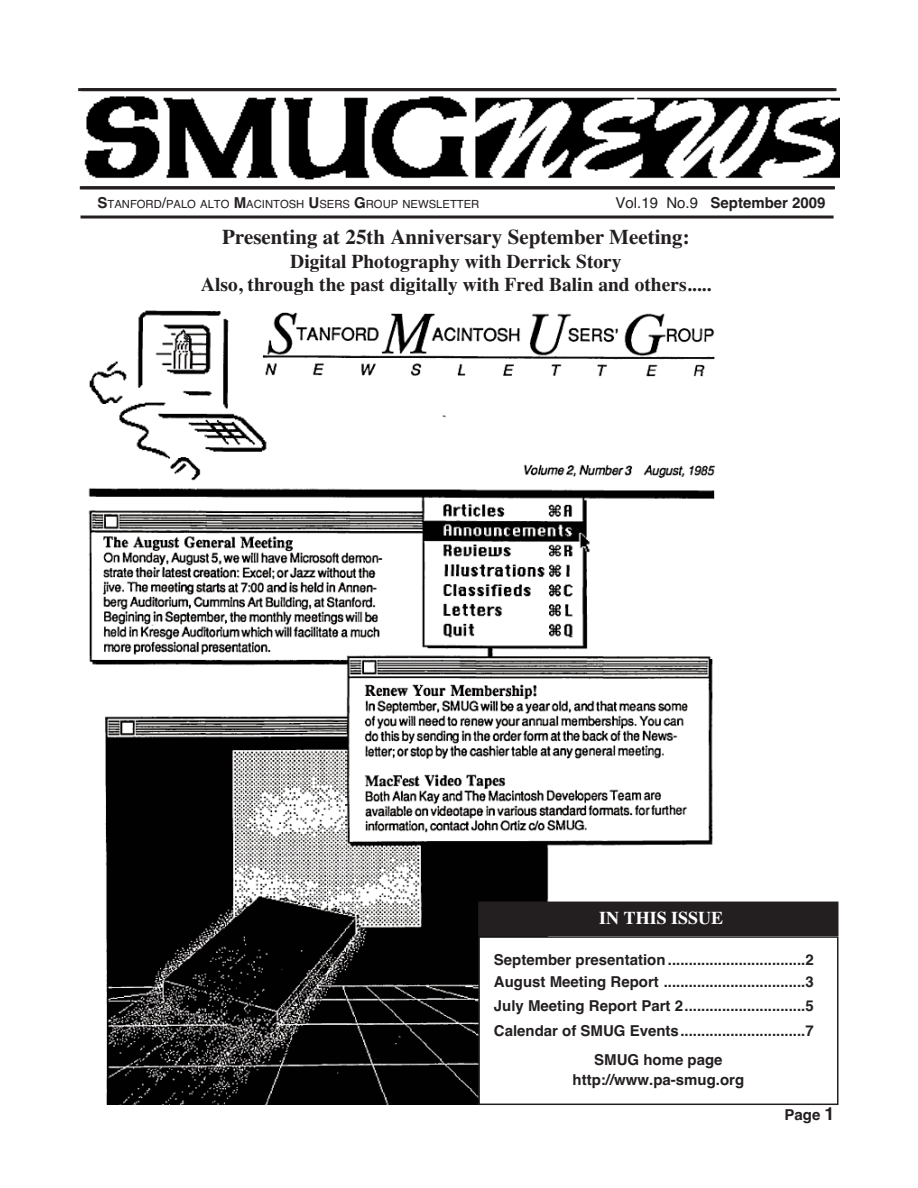
<style>
.page{position:relative;width:918px;height:1188px;background:#fff}
.page>*{position:absolute;margin:0;border:0;box-sizing:border-box;transform-origin:0 0}
.t1{font:700 21px "Times";color:#231f20}
.t2{font:700 19.5px/23.4px "Times";color:#231f20;text-align:center}
.t3{font:700 18px "Times";color:#fff}
.t4{font:700 15px/22.4px "Helvetica";color:#231f20}
.t5{font:11.25px "Helvetica";color:#231f20}
.s1{font-weight:700;font-size:15px}
.s2{font-size:15px}
.s3{font-weight:400}
.s4{font-size:18px}
</style>
<div class="page">
<img style="left:88px;top:310px;width:645px;height:795px">
<div style="left:478px;top:902px;width:361px;height:34px;background:#231f20"></div>
<hr style="left:81px;top:216px;width:753px;height:3px;background:#231f20">
<img style="left:84px;top:96px;width:755px;height:84px">
<hr style="left:80px;top:186px;width:754px;height:3px;background:#231f20">
<hr style="left:78px;top:88px;width:756px;height:3px;background:#231f20">
<div style="left:479px;top:937px;width:359px;height:167px;background:#fff"></div>
<div style="left:478px;top:936px;width:360px;height:169px;border:2px solid #231f20"></div>
<p class="t5" style="left:97px;top:197px;width:383px"><span class="s1">S</span>TANFORD<span class="s2">/</span>PALO ALTO <span class="s1">M</span>ACINTOSH <span class="s1">U</span>SERS <span class="s1">G</span>ROUP NEWSLETTER</p>
<p class="t4" style="left:616px;top:192px;width:212px"><span class="s3">Vol.19 No.9</span> September 2009</p>
<h1 class="t1" style="left:222px;top:224px;width:469px">Presenting at 25th Anniversary September Meeting:</h1>
<h2 class="t2" style="left:201px;top:250px;width:512px">Digital Photography with Derrick Story<br>Also, through the past digitally with Fred Balin and others.....</h2>
<p class="t3" style="left:599px;top:907px;width:126px">IN THIS ISSUE</p>
<p class="t4" style="left:494px;top:948px;width:321px">September presentation .................................2<br>August Meeting Report ..................................3</p>
<p class="t4" style="left:494px;top:993px;width:321px;line-height:24.8px">July Meeting Report Part 2.............................5<br>Calendar of SMUG Events..............................7</p>
<p class="t4" style="left:573px;top:1051px;width:173px;line-height:19.5px;text-align:center">SMUG home page http://www.pa-smug.org</p>
<p class="t4" style="left:785px;top:1103px;width:52px">Page <span class="s4">1</span></p>
</div>
